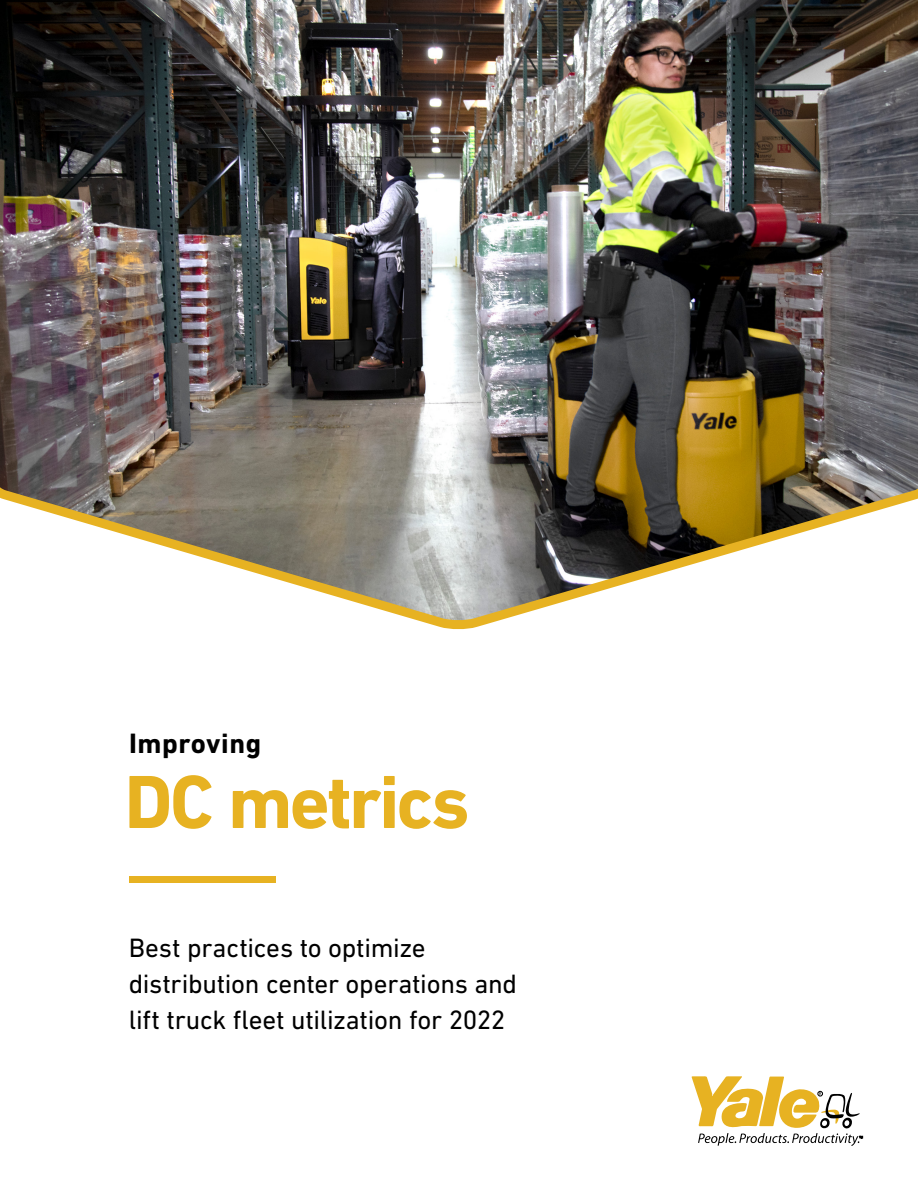
<style>
.page{position:relative;width:918px;height:1188px;background:#fff}
.page>*{position:absolute;margin:0;border:0;box-sizing:border-box;transform-origin:0 0}
.t1{font:700 76.5px "DIN Next LT Pro";letter-spacing:-.04em;color:#e7b222}
.t2{font:700 28.5px "DIN Next LT Pro";letter-spacing:.02em;color:#000}
.t3{font:27px/36px "DIN Next LT Pro";letter-spacing:-.01em;color:#000}
</style>
<div class="page">
<img style="left:0;top:0;width:918px;height:630px">
<div style="left:129px;top:876px;width:146px;height:7px;background:#e7b222"></div>
<svg style="left:692px;top:1076px;width:171px;height:70px"></svg>
<p class="t2" style="left:129px;top:727px;width:134px">Improving</p>
<h1 class="t1" style="left:124px;top:757px;width:347px">DC metrics</h1>
<p class="t3" style="left:129px;top:929px;width:390px">Best practices to optimize distribution center operations and lift truck fleet utilization for 2022</p>
</div>
